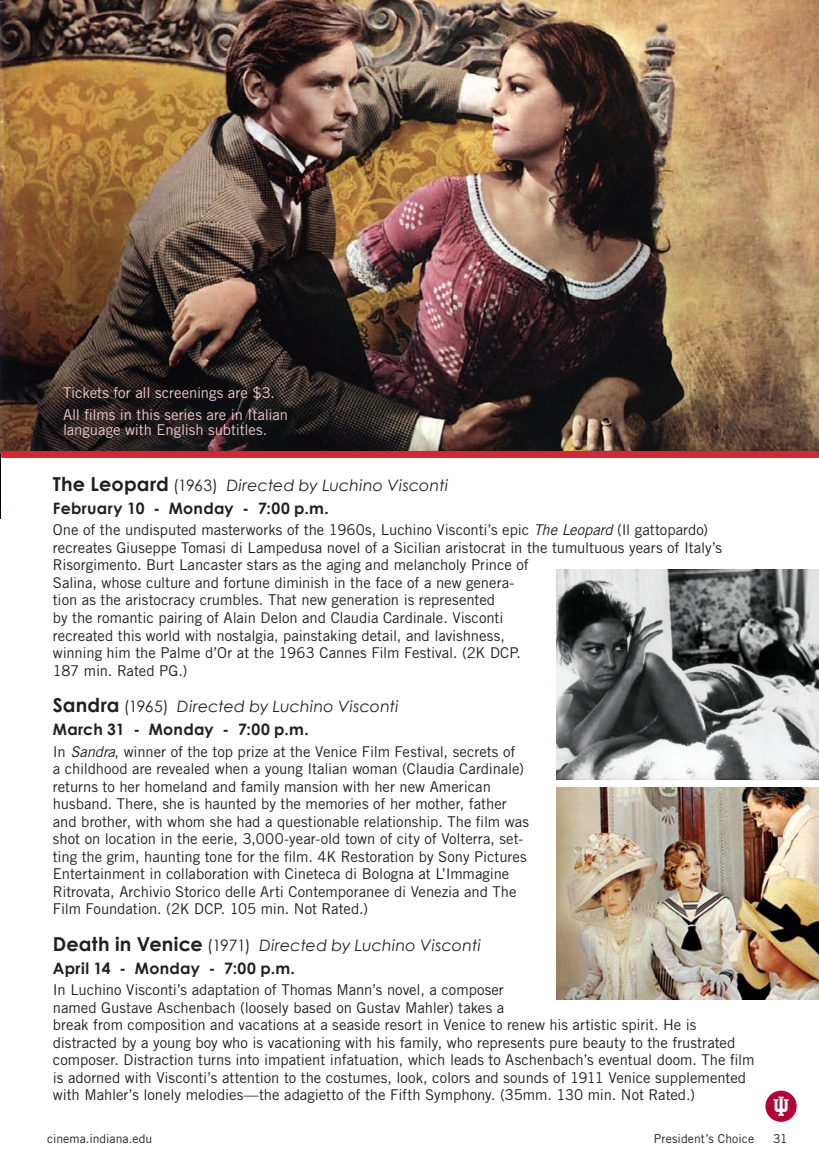
<style>
.page{position:relative;width:819px;height:1166px;background:#fff}
.page>*{position:absolute;margin:0;border:0;box-sizing:border-box;transform-origin:0 0}
.t1{font:italic 15.75px "Century Gothic";letter-spacing:.015em;color:#231f20}
.t2{font:700 15.75px "Century Gothic";letter-spacing:.015em;color:#231f20}
.t3{font:14.88px/17.5px "Trade Gothic LT Std";letter-spacing:-.005em;color:#231f20}
.page_number-left{font:14.88px/15.8px "Trade Gothic LT Std";letter-spacing:-.005em;color:#eccacb}
.t4{font:12.25px "Trade Gothic LT Std";letter-spacing:.005em;color:#231f20}
.s1{font-weight:700;font-style:normal;font-size:19.25px}
.s2{font-style:normal}
.s3{font-style:italic}
</style>
<div class="page">
<img style="left:0;top:453px;width:1px;height:66px">
<div style="left:765px;top:1090px;width:32px;height:31px;background:#b30437;border-radius:50%"></div>
<svg style="left:773px;top:1096px;width:16px;height:19px"></svg>
<img style="left:0;top:0;width:819px;height:453px">
<div style="left:1px;top:451px;width:818px;height:7px;background:#cf2937"></div>
<img style="left:557px;top:787px;width:262px;height:212px">
<img style="left:557px;top:569px;width:262px;height:210px">
<p class="page_number-left" style="left:63px;top:384px;width:214px">Tickets for all screenings are $3.</p>
<p class="page_number-left" style="left:63px;top:406px;width:226px">All films in this series are in Italian language with English subtitles.</p>
<p class="t1" style="left:53px;top:476px;width:397px"><span class="s1">The Leopard</span> <span class="s2">(1963)</span> Directed by Luchino Visconti</p>
<p class="t2" style="left:53px;top:498px;width:277px">February 10 - Monday - 7:00 p.m.</p>
<p class="t3" style="left:53px;top:521px;width:671px">One of the undisputed masterworks of the 1960s, Luchino Visconti’s epic <span class="s3">The Leopard</span> (Il gattopardo) recreates Giuseppe Tomasi di Lampedusa novel of a Sicilian aristocrat in the tumultuous years of Italy’s Risorgimento. Burt Lancaster stars as the aging and melancholy Prince of<br>Salina, whose culture and fortune diminish in the face of a new genera-<br>tion as the aristocracy crumbles. That new generation is represented<br>by the romantic pairing of Alain Delon and Claudia Cardinale. Visconti<br>recreated this world with nostalgia, painstaking detail, and lavishness,<br>winning him the Palme d’Or at the 1963 Cannes Film Festival. (2K DCP.<br>187 min. Rated PG.)</p>
<p class="t1" style="left:53px;top:697px;width:347px"><span class="s1">Sandra</span> <span class="s2">(1965)</span> Directed by Luchino Visconti</p>
<p class="t2" style="left:53px;top:719px;width:257px">March 31 - Monday - 7:00 p.m.</p>
<p class="t3" style="left:53px;top:742px;width:478px">In <span class="s3">Sandra</span>, winner of the top prize at the Venice Film Festival, secrets of<br>a childhood are revealed when a young Italian woman (Claudia Cardinale) returns to her homeland and family mansion with her new American husband. There, she is haunted by the memories of her mother, father and brother, with whom she had a questionable relationship. The film was shot on location in the eerie, 3,000-year-old town of city of Volterra, set&shy;ting the grim, haunting tone for the film. 4K Restoration by Sony Pictures Entertainment in collaboration with Cineteca di Bologna at L’Immagine Ritrovata, Archivio Storico delle Arti Contemporanee di Venezia and The Film Foundation. (2K DCP. 105 min. Not Rated.)</p>
<p class="t1" style="left:53px;top:935px;width:429px"><span class="s1">Death in Venice</span> <span class="s2">(1971)</span> Directed by Luchino Visconti</p>
<p class="t2" style="left:53px;top:958px;width:244px">April 14 - Monday - 7:00 p.m.</p>
<p class="t3" style="left:53px;top:981px;width:703px">In Luchino Visconti’s adaptation of Thomas Mann’s novel, a composer<br>named Gustave Aschenbach (loosely based on Gustav Mahler) takes a<br>break from composition and vacations at a seaside resort in Venice to renew his artistic spirit. He is distracted by a young boy who is vacationing with his family, who represents pure beauty to the frustrated composer. Distraction turns into impatient infatuation, which leads to Aschenbach’s eventual doom. The film is adorned with Visconti’s attention to the costumes, look, colors and sounds of 1911 Venice supplemented with Mahler’s lonely melodies—the adagietto of the Fifth Symphony. (35mm. 130 min. Not Rated.)</p>
<p class="t4" style="left:654px;top:1131px;width:102px">President’s Choice</p>
<p class="t4" style="left:773px;top:1131px;width:16px">31</p>
<p class="t4" style="left:47px;top:1131px;width:107px">cinema.indiana.edu</p>
</div>
